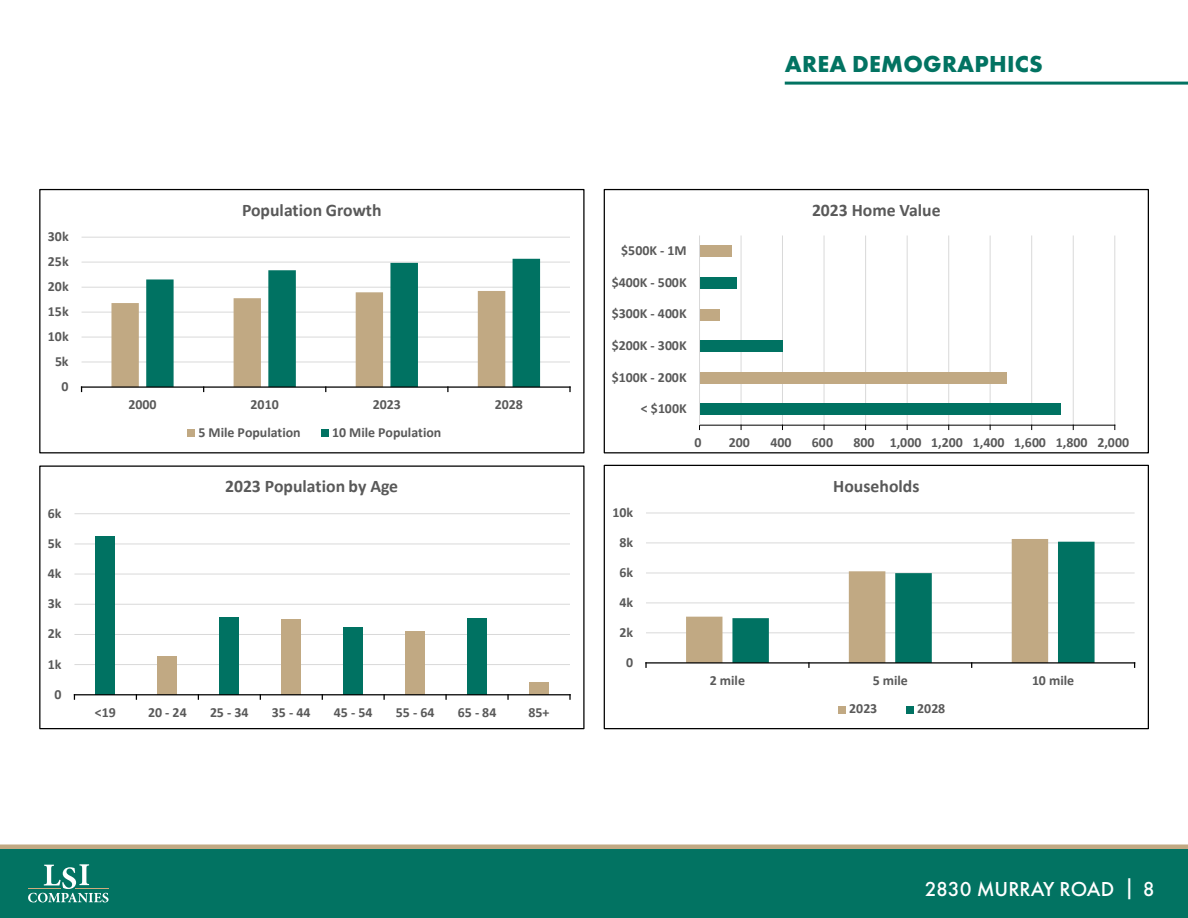
<style>
.page{position:relative;width:1188px;height:918px;background:#fff}
.page>*{position:absolute;margin:0;border:0;box-sizing:border-box;transform-origin:0 0}
.t1{font:700 24px "Futura PT";letter-spacing:.01em;color:#027362}
.t2{font:500 21px "Futura PT";color:#fff}
.t3{font:700 17.7px "Calibri";color:#595959}
.t4{font:700 13.95px "Calibri";letter-spacing:-.005em;color:#595959}
</style>
<div class="page">
<div style="left:0;top:847px;width:1188px;height:71px;background:#027362"></div>
<div style="left:0;top:844px;width:1188px;height:5px;background:#c1a983"></div>
<svg style="left:28px;top:864px;width:81px;height:38px"></svg>
<hr style="left:785px;top:82px;width:403px;height:3px;background:#027362">
<hr style="left:82px;top:362px;width:488px;height:1px;background:#d9d9d9">
<hr style="left:82px;top:337px;width:488px;height:1px;background:#d9d9d9">
<hr style="left:82px;top:312px;width:488px;height:1px;background:#d9d9d9">
<hr style="left:82px;top:287px;width:488px;height:1px;background:#d9d9d9">
<hr style="left:82px;top:262px;width:488px;height:1px;background:#d9d9d9">
<hr style="left:82px;top:237px;width:488px;height:1px;background:#d9d9d9">
<svg style="left:146px;top:259px;width:394px;height:127px"></svg>
<hr style="left:82px;top:386px;width:488px;height:2px;background:#000">
<svg style="left:111px;top:291px;width:394px;height:100px"></svg>
<div style="left:188px;top:429px;width:7px;height:8px;background:#c1a983"></div>
<div style="left:321px;top:429px;width:8px;height:8px;background:#007262"></div>
<div style="left:39px;top:189px;width:545px;height:264px;border:1px solid #000"></div>
<hr style="left:74px;top:664px;width:496px;height:1px;background:#d9d9d9">
<hr style="left:74px;top:634px;width:496px;height:1px;background:#d9d9d9">
<hr style="left:74px;top:604px;width:496px;height:1px;background:#d9d9d9">
<hr style="left:74px;top:574px;width:496px;height:1px;background:#d9d9d9">
<hr style="left:74px;top:543px;width:496px;height:1px;background:#d9d9d9">
<hr style="left:74px;top:513px;width:496px;height:1px;background:#d9d9d9">
<div style="left:96px;top:537px;width:19px;height:158px;background:#007262"></div>
<div style="left:158px;top:657px;width:19px;height:38px;background:#c1a983"></div>
<div style="left:220px;top:617px;width:19px;height:78px;background:#007262"></div>
<div style="left:282px;top:620px;width:19px;height:75px;background:#c1a983"></div>
<div style="left:343px;top:627px;width:20px;height:68px;background:#007262"></div>
<div style="left:405px;top:631px;width:20px;height:64px;background:#c1a983"></div>
<div style="left:467px;top:618px;width:20px;height:77px;background:#007262"></div>
<div style="left:529px;top:683px;width:20px;height:12px;background:#c1a983"></div>
<hr style="left:74px;top:694px;width:496px;height:1px;background:#000">
<div style="left:39px;top:466px;width:545px;height:263px;border:1px solid #000"></div>
<hr style="left:741px;top:236px;width:1px;height:189px;background:#d9d9d9">
<hr style="left:782px;top:236px;width:1px;height:189px;background:#d9d9d9">
<hr style="left:824px;top:236px;width:1px;height:189px;background:#d9d9d9">
<hr style="left:865px;top:236px;width:1px;height:189px;background:#d9d9d9">
<hr style="left:907px;top:236px;width:1px;height:189px;background:#d9d9d9">
<hr style="left:948px;top:236px;width:1px;height:189px;background:#d9d9d9">
<hr style="left:990px;top:236px;width:1px;height:189px;background:#d9d9d9">
<hr style="left:1031px;top:236px;width:1px;height:189px;background:#d9d9d9">
<hr style="left:1073px;top:236px;width:1px;height:189px;background:#d9d9d9">
<hr style="left:1114px;top:236px;width:1px;height:189px;background:#d9d9d9">
<div style="left:700px;top:404px;width:361px;height:11px;background:#007262"></div>
<div style="left:700px;top:372px;width:307px;height:11px;background:#c1a983"></div>
<div style="left:700px;top:341px;width:83px;height:11px;background:#007262"></div>
<div style="left:700px;top:309px;width:20px;height:11px;background:#c1a983"></div>
<div style="left:700px;top:277px;width:37px;height:12px;background:#007262"></div>
<div style="left:700px;top:246px;width:32px;height:11px;background:#c1a983"></div>
<hr style="left:700px;top:425px;width:415px;height:1px;background:#000">
<hr style="left:699px;top:236px;width:1px;height:189px;background:#d9d9d9">
<div style="left:604px;top:189px;width:545px;height:264px;border:1px solid #000"></div>
<hr style="left:646px;top:632px;width:489px;height:1px;background:#d9d9d9">
<hr style="left:646px;top:602px;width:489px;height:1px;background:#d9d9d9">
<hr style="left:646px;top:573px;width:489px;height:1px;background:#d9d9d9">
<hr style="left:646px;top:542px;width:489px;height:1px;background:#d9d9d9">
<hr style="left:646px;top:513px;width:489px;height:1px;background:#d9d9d9">
<svg style="left:686px;top:539px;width:362px;height:123px"></svg>
<svg style="left:732px;top:542px;width:363px;height:120px"></svg>
<hr style="left:646px;top:662px;width:489px;height:2px;background:#000">
<div style="left:838px;top:706px;width:8px;height:7px;background:#c1a983"></div>
<div style="left:906px;top:706px;width:8px;height:7px;background:#007262"></div>
<div style="left:604px;top:465px;width:545px;height:264px;border:1px solid #000"></div>
<p class="t4" style="left:48px;top:227px;width:22px">30k</p>
<p class="t4" style="left:48px;top:252px;width:22px">25k</p>
<p class="t4" style="left:48px;top:277px;width:22px">20k</p>
<p class="t4" style="left:48px;top:302px;width:22px">15k</p>
<p class="t4" style="left:48px;top:327px;width:22px">10k</p>
<p class="t4" style="left:55px;top:351px;width:15px">5k</p>
<p class="t4" style="left:62px;top:376px;width:9px">0</p>
<p class="t4" style="left:48px;top:503px;width:15px">6k</p>
<p class="t4" style="left:48px;top:533px;width:15px">5k</p>
<p class="t4" style="left:48px;top:563px;width:15px">4k</p>
<p class="t4" style="left:48px;top:594px;width:15px">3k</p>
<p class="t4" style="left:48px;top:624px;width:15px">2k</p>
<p class="t4" style="left:48px;top:654px;width:15px">1k</p>
<p class="t4" style="left:55px;top:684px;width:9px">0</p>
<p class="t3" style="left:242px;top:197px;width:141px">Population Growth</p>
<p class="t4" style="left:129px;top:395px;width:30px">2000</p>
<p class="t4" style="left:251px;top:395px;width:30px">2010</p>
<p class="t4" style="left:373px;top:395px;width:30px">2023</p>
<p class="t4" style="left:495px;top:395px;width:30px">2028</p>
<p class="t4" style="left:199px;top:423px;width:104px">5 Mile Population</p>
<p class="t4" style="left:332px;top:423px;width:111px">10 Mile Population</p>
<p class="t3" style="left:225px;top:474px;width:175px">2023 Population by Age</p>
<p class="t4" style="left:95px;top:702px;width:22px">&lt;19</p>
<p class="t4" style="left:148px;top:702px;width:40px">20 - 24</p>
<p class="t4" style="left:210px;top:702px;width:40px">25 - 34</p>
<p class="t4" style="left:272px;top:702px;width:40px">35 - 44</p>
<p class="t4" style="left:334px;top:702px;width:40px">45 - 54</p>
<p class="t4" style="left:396px;top:702px;width:40px">55 - 64</p>
<p class="t4" style="left:458px;top:702px;width:40px">65 - 84</p>
<p class="t4" style="left:529px;top:702px;width:22px">85+</p>
<h1 class="t1" style="left:785px;top:49px;width:260px">AREA DEMOGRAPHICS</h1>
<p class="t3" style="left:812px;top:197px;width:130px">2023 Home Value</p>
<p class="t4" style="left:621px;top:241px;width:67px">$500K - 1M</p>
<p class="t4" style="left:612px;top:272px;width:76px">$400K - 500K</p>
<p class="t4" style="left:612px;top:304px;width:76px">$300K - 400K</p>
<p class="t4" style="left:612px;top:336px;width:76px">$200K - 300K</p>
<p class="t4" style="left:612px;top:367px;width:76px">$100K - 200K</p>
<p class="t4" style="left:641px;top:399px;width:47px">&lt; $100K</p>
<p class="t4" style="left:694px;top:433px;width:9px">0</p>
<p class="t4" style="left:729px;top:433px;width:23px">200</p>
<p class="t4" style="left:770px;top:433px;width:23px">400</p>
<p class="t4" style="left:812px;top:433px;width:23px">600</p>
<p class="t4" style="left:854px;top:433px;width:277px">800 1,000 1,200 1,400 1,600 1,800 2,000</p>
<p class="t4" style="left:613px;top:502px;width:22px">10k</p>
<p class="t4" style="left:620px;top:532px;width:15px">8k</p>
<p class="t4" style="left:620px;top:562px;width:15px">6k</p>
<p class="t4" style="left:620px;top:592px;width:15px">4k</p>
<p class="t4" style="left:620px;top:622px;width:15px">2k</p>
<p class="t4" style="left:626px;top:652px;width:9px">0</p>
<p class="t3" style="left:833px;top:473px;width:88px">Households</p>
<p class="t4" style="left:710px;top:670px;width:37px">2 mile</p>
<p class="t4" style="left:873px;top:670px;width:37px">5 mile</p>
<p class="t4" style="left:1032px;top:670px;width:44px">10 mile</p>
<p class="t4" style="left:849px;top:699px;width:30px">2023</p>
<p class="t4" style="left:917px;top:699px;width:30px">2028</p>
<h2 class="t2" style="left:925px;top:876px;width:231px">2830 MURRAY ROAD | 8</h2>
</div>
